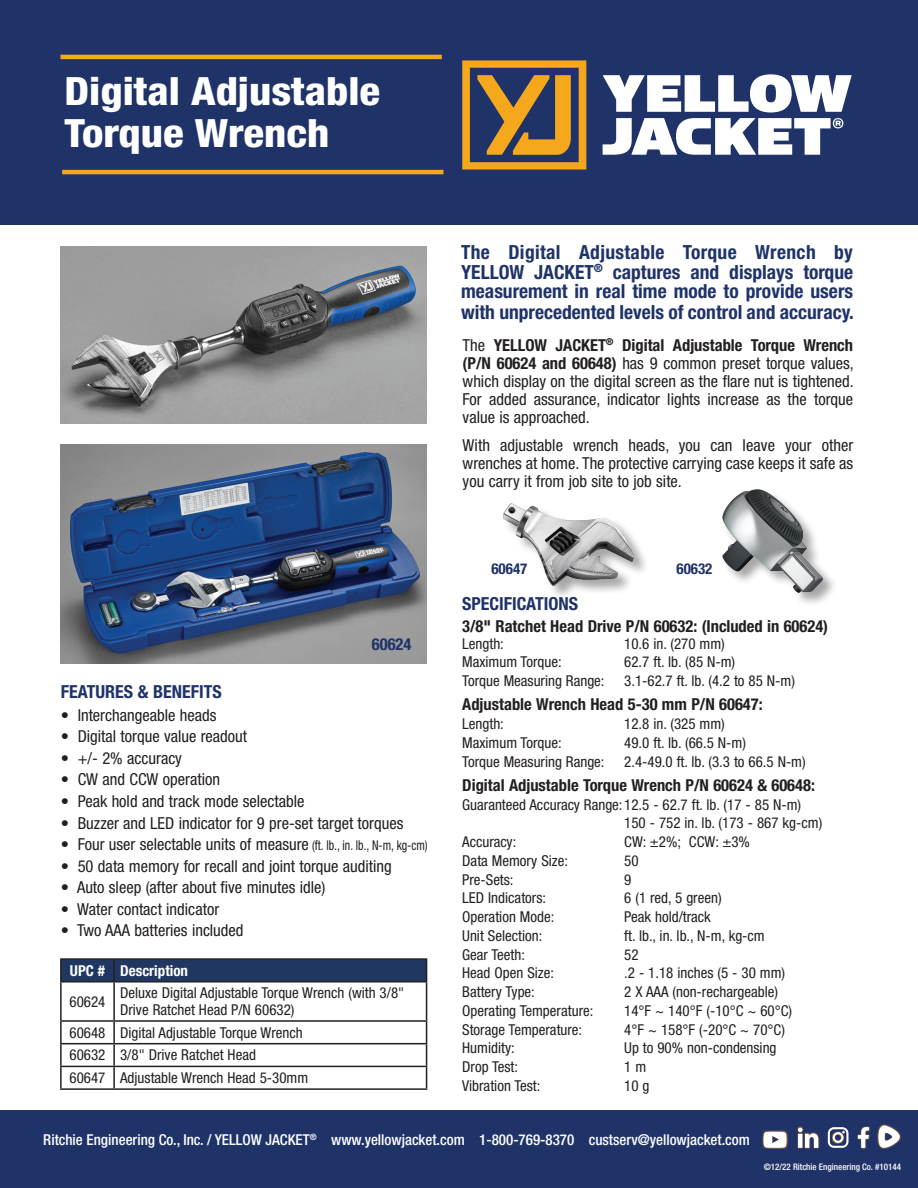
<style>
.page{position:relative;width:918px;height:1188px;background:#fff}
.page>*{position:absolute;margin:0;border:0;box-sizing:border-box;transform-origin:0 0}
.t1{font:800 condensed 39px/42px "Helvetica Neue LT Std";color:#fff;scale:1.1 1}
.t2{font:700 condensed 19.5px/20px "Helvetica Neue LT Std";color:#1f3369;text-align:justify}
.t3{font:700 condensed 18px "Helvetica Neue LT Std";color:#1f3369}
.t4{font:condensed 16.5px/18px "Helvetica Neue LT Std";color:#231f20;text-align:justify}
.t5{font:700 condensed 16.5px "Helvetica Neue LT Std";color:#231f20}
.t6{font:700 condensed 16.5px "Helvetica Neue LT Std";color:#1f3369}
.t7{font:condensed 15px/22.6px "Helvetica Neue LT Std";color:#231f20}
.t8{font:500 condensed 15px "Helvetica Neue LT Std";color:#fff}
.t9{font:700 condensed 15px "Helvetica Neue LT Std";color:#fff}
.t10{font:700 condensed 15px "Helvetica Neue LT Std";color:#1f3369}
.t11{font:500 condensed 9px "Helvetica Neue LT Std";color:#fff}
.s1{font-size:13.5px}
.s2{font-weight:700}
</style>
<div class="page">
<div style="left:0;top:0;width:918px;height:225px;background:#1f3369"></div>
<hr style="left:62px;top:170px;width:381px;height:4px;background:#f5a81c">
<hr style="left:60px;top:55px;width:382px;height:4px;background:#f5a81c">
<svg style="left:462px;top:60px;width:124px;height:110px"></svg>
<svg style="left:603px;top:74px;width:249px;height:81px"></svg>
<div style="left:0;top:1111px;width:918px;height:77px;background:#1f3369"></div>
<div style="left:762px;top:1131px;width:26px;height:18px;background:#f5a81c;opacity:.75"></div>
<svg style="left:763px;top:1132px;width:24px;height:16px"></svg>
<svg style="left:828px;top:1127px;width:20px;height:21px"></svg>
<div style="left:857px;top:1126px;width:13px;height:23px;background:#f5a81c;opacity:.75"></div>
<svg style="left:858px;top:1127px;width:11px;height:21px"></svg>
<div style="left:797px;top:1127px;width:23px;height:22px;background:#f5a81c;opacity:.75"></div>
<svg style="left:798px;top:1128px;width:20px;height:20px"></svg>
<div style="left:877px;top:1124px;width:24px;height:25px;background:#f5a81c;opacity:.75"></div>
<svg style="left:878px;top:1125px;width:22px;height:24px"></svg>
<img style="left:61px;top:246px;width:366px;height:178px">
<hr style="left:60px;top:981px;width:54px;height:2px;background:#231f20">
<hr style="left:60px;top:1020px;width:54px;height:2px;background:#231f20">
<hr style="left:60px;top:1043px;width:54px;height:1px;background:#231f20">
<hr style="left:60px;top:1066px;width:54px;height:1px;background:#231f20">
<hr style="left:60px;top:958px;width:54px;height:2px;background:#231f20">
<hr style="left:60px;top:960px;width:2px;height:21px;background:#231f20">
<hr style="left:114px;top:958px;width:313px;height:2px;background:#231f20">
<hr style="left:60px;top:983px;width:2px;height:37px;background:#231f20">
<hr style="left:60px;top:1022px;width:2px;height:21px;background:#231f20">
<hr style="left:60px;top:1044px;width:2px;height:22px;background:#231f20">
<hr style="left:60px;top:1067px;width:2px;height:21px;background:#231f20">
<svg style="left:61px;top:959px;width:366px;height:129px"></svg>
<hr style="left:60px;top:1088px;width:54px;height:2px;background:#231f20">
<hr style="left:114px;top:1088px;width:313px;height:2px;background:#231f20">
<img style="left:61px;top:444px;width:366px;height:219px">
<div style="left:722px;top:489px;width:116px;height:118px;background:#231f20;opacity:.4"></div>
<img style="left:722px;top:489px;width:102px;height:104px">
<div style="left:503px;top:504px;width:146px;height:97px;background:#231f20;opacity:.4"></div>
<img style="left:503px;top:503px;width:132px;height:84px">
<h1 class="t1" style="left:65px;top:69px;width:288px">Digital Adjustable<br>Torque Wrench</h1>
<p class="t6" style="left:372px;top:634px;width:41px">60624</p>
<p class="t3" style="left:61px;top:681px;width:163px">FEATURES &amp; BENEFITS</p>
<p class="t4" style="left:61px;top:706px;width:157px">• Interchangeable heads</p>
<p class="t4" style="left:61px;top:727px;width:188px">• Digital torque value readout</p>
<p class="t4" style="left:61px;top:749px;width:123px">• +/- 2% accuracy</p>
<p class="t4" style="left:61px;top:771px;width:161px">• CW and CCW operation</p>
<p class="t4" style="left:61px;top:792px;width:245px">• Peak hold and track mode selectable</p>
<p class="t4" style="left:61px;top:814px;width:344px">• Buzzer and LED indicator for 9 pre-set target torques</p>
<p class="t4" style="left:61px;top:835px;width:369px">• Four user selectable units of measure <span class="s1">(ft. lb., in. lb., N-m, kg-cm)</span></p>
<p class="t4" style="left:61px;top:857px;width:333px">• 50 data memory for recall and joint torque auditing</p>
<p class="t4" style="left:61px;top:878px;width:266px">• Auto sleep (after about five minutes idle)</p>
<p class="t4" style="left:61px;top:900px;width:160px">• Water contact indicator</p>
<p class="t4" style="left:61px;top:922px;width:184px">• Two AAA batteries included</p>
<p class="t9" style="left:70px;top:961px;width:120px">UPC # Description</p>
<p class="t7" style="left:69px;top:990px;width:37px">60624</p>
<p class="t7" style="left:120px;top:985px;width:286px;line-height:16.5px">Deluxe Digital Adjustable Torque Wrench (with 3/8"<br>Drive Ratchet Head P/N 60632)</p>
<p class="t7" style="left:69px;top:1021px;width:240px">60648 Digital Adjustable Torque Wrench<br>60632 3/8" Drive Ratchet Head<br>60647 Adjustable Wrench Head 5-30mm</p>
<h2 class="t2" style="left:461px;top:242px;width:394px">The Digital Adjustable Torque Wrench by YELLOW JACKET<sup>®</sup> captures and displays torque measurement in real time mode to provide users with unprecedented levels of control and accuracy.</h2>
<p class="t4" style="left:463px;top:336px;width:393px">The <span class="s2">YELLOW JACKET</span><sup>®</sup> <span class="s2">Digital Adjustable Torque Wrench (P/N 60624 and 60648)</span> has 9 common preset torque values, which display on the digital screen as the flare nut is tightened.<br>For added assurance, indicator lights increase as the torque value is approached.</p>
<p class="t4" style="left:463px;top:436px;width:392px">With adjustable wrench heads, you can leave your other wrenches at home. The protective carrying case keeps it safe as you carry it from job site to job site.</p>
<p class="t10" style="left:491px;top:560px;width:38px">60647</p>
<p class="t10" style="left:676px;top:560px;width:38px">60632</p>
<p class="t3" style="left:462px;top:593px;width:117px">SPECIFICATIONS</p>
<p class="t5" style="left:462px;top:616px;width:367px">3/8" Ratchet Head Drive P/N 60632: (Included in 60624)</p>
<p class="t7" style="left:462px;top:632px;width:43px">Length:</p>
<p class="t7" style="left:624px;top:632px;width:102px">10.6 in. (270 mm)</p>
<p class="t7" style="left:462px;top:651px;width:101px">Maximum Torque:</p>
<p class="t7" style="left:624px;top:651px;width:112px">62.7 ft. lb. (85 N-m)</p>
<p class="t7" style="left:462px;top:669px;width:144px">Torque Measuring Range:</p>
<p class="t7" style="left:624px;top:669px;width:172px">3.1-62.7 ft. lb. (4.2 to 85 N-m)</p>
<p class="t5" style="left:462px;top:695px;width:302px">Adjustable Wrench Head 5-30 mm P/N 60647:</p>
<p class="t7" style="left:462px;top:712px;width:43px">Length:</p>
<p class="t7" style="left:624px;top:712px;width:102px">12.8 in. (325 mm)</p>
<p class="t7" style="left:462px;top:731px;width:101px">Maximum Torque:</p>
<p class="t7" style="left:624px;top:731px;width:123px">49.0 ft. lb. (66.5 N-m)</p>
<p class="t7" style="left:462px;top:750px;width:144px">Torque Measuring Range:</p>
<p class="t7" style="left:624px;top:750px;width:183px">2.4-49.0 ft. lb. (3.3 to 66.5 N-m)</p>
<p class="t5" style="left:462px;top:775px;width:354px">Digital Adjustable Torque Wrench P/N 60624 &amp; 60648:</p>
<p class="t7" style="left:462px;top:793px;width:340px">Guaranteed Accuracy Range:12.5 - 62.7 ft. lb. (17 - 85 N-m)</p>
<p class="t7" style="left:624px;top:812px;width:200px">150 - 752 in. lb. (173 - 867 kg-cm)</p>
<p class="t7" style="left:462px;top:830px;width:56px">Accuracy:</p>
<p class="t7" style="left:624px;top:830px;width:127px">CW: ±2%; CCW: ±3%</p>
<p class="t7" style="left:462px;top:849px;width:107px">Data Memory Size:</p>
<p class="t7" style="left:624px;top:849px;width:16px">50</p>
<p class="t7" style="left:462px;top:868px;width:53px">Pre-Sets:</p>
<p class="t7" style="left:624px;top:868px;width:9px">9</p>
<p class="t7" style="left:462px;top:887px;width:85px">LED Indicators:</p>
<p class="t7" style="left:624px;top:887px;width:99px">6 (1 red, 5 green)</p>
<p class="t7" style="left:462px;top:905px;width:94px">Operation Mode:</p>
<p class="t7" style="left:624px;top:905px;width:88px">Peak hold/track</p>
<p class="t7" style="left:462px;top:924px;width:82px">Unit Selection:</p>
<p class="t7" style="left:624px;top:924px;width:142px">ft. lb., in. lb., N-m, kg-cm</p>
<p class="t7" style="left:462px;top:943px;width:64px">Gear Teeth:</p>
<p class="t7" style="left:624px;top:943px;width:16px">52</p>
<p class="t7" style="left:462px;top:962px;width:93px">Head Open Size:</p>
<p class="t7" style="left:624px;top:962px;width:162px">.2 - 1.18 inches (5 - 30 mm)</p>
<p class="t7" style="left:462px;top:980px;width:74px">Battery Type:</p>
<p class="t7" style="left:624px;top:980px;width:155px">2 X AAA (non-rechargeable)</p>
<p class="t7" style="left:462px;top:999px;width:133px">Operating Temperature:</p>
<p class="t7" style="left:624px;top:999px;width:169px">14°F ~ 140°F (-10°C ~ 60°C)</p>
<p class="t7" style="left:462px;top:1018px;width:122px">Storage Temperature:</p>
<p class="t7" style="left:624px;top:1018px;width:162px">4°F ~ 158°F (-20°C ~ 70°C)</p>
<p class="t7" style="left:462px;top:1037px;width:54px">Humidity:</p>
<p class="t7" style="left:624px;top:1037px;width:154px">Up to 90% non-condensing</p>
<p class="t7" style="left:462px;top:1055px;width:57px">Drop Test:</p>
<p class="t7" style="left:624px;top:1055px;width:23px">1 m</p>
<p class="t7" style="left:462px;top:1074px;width:80px">Vibration Test:</p>
<p class="t7" style="left:624px;top:1074px;width:27px">10 g</p>
<p class="t8" style="left:43px;top:1130px;width:708px">Ritchie Engineering Co., Inc. / YELLOW JACKET<sup>®</sup> www.yellowjacket.com 1-800-769-8370 custserv@yellowjacket.com</p>
<p class="t11" style="left:764px;top:1161px;width:139px">©12/22 Ritchie Engineering Co. #10144</p>
</div>
